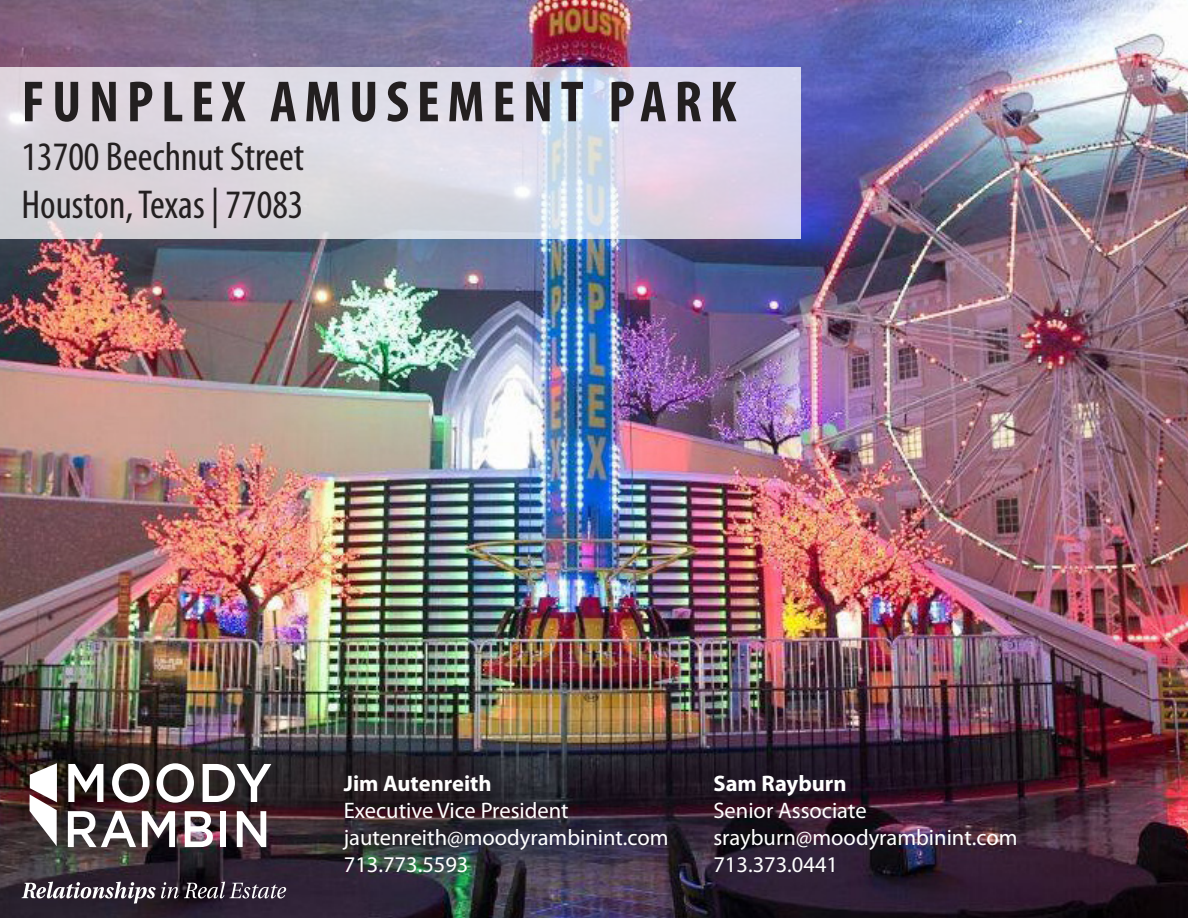
<style>
.page{position:relative;width:1188px;height:918px;background:#fff}
.page>*{position:absolute;margin:0;border:0;box-sizing:border-box;transform-origin:0 0}
.t1{font:700 condensed 58.5px "Myriad Pro";letter-spacing:.13em;color:#231f20}
.t2{font:condensed 40.5px "Myriad Pro";color:#231f20}
.t3{font:22.5px "Myriad Pro";color:#fff}
.t4{font:700 22.5px "Myriad Pro";color:#fff}
</style>
<div class="page">
<img style="left:0;top:0;width:1188px;height:918px">
<svg style="left:1px;top:67px;width:800px;height:172px;background:#dad7e3"></svg>
<svg style="left:22px;top:882px;width:264px;height:22px;background:#59515c"></svg>
<svg style="left:30px;top:763px;width:27px;height:83px"></svg>
<svg style="left:68px;top:764px;width:35px;height:38px"></svg>
<svg style="left:112px;top:763px;width:38px;height:40px"></svg>
<svg style="left:157px;top:763px;width:37px;height:40px"></svg>
<svg style="left:203px;top:764px;width:68px;height:38px"></svg>
<svg style="left:68px;top:811px;width:68px;height:36px"></svg>
<svg style="left:142px;top:811px;width:33px;height:36px"></svg>
<svg style="left:185px;top:811px;width:28px;height:36px"></svg>
<div style="left:220px;top:811px;width:6px;height:36px;background:#fff"></div>
<svg style="left:237px;top:811px;width:29px;height:36px"></svg>
<p class="t1" style="left:22px;top:65px;width:716px">FUNPLEX AMUSEMENT PARK</p>
<p class="t2" style="left:22px;top:132px;width:284px">13700 Beechnut Street</p>
<p class="t2" style="left:22px;top:181px;width:283px">Houston, Texas | 77083</p>
<p class="t4" style="left:344px;top:769px;width:149px">Jim Autenreith</p>
<p class="t3" style="left:344px;top:797px;width:226px">Executive Vice President</p>
<p class="t3" style="left:344px;top:824px;width:326px">jautenreith@moodyrambinint.com</p>
<p class="t3" style="left:344px;top:851px;width:126px">713.773.5593</p>
<p class="t4" style="left:713px;top:769px;width:135px">Sam Rayburn</p>
<p class="t3" style="left:713px;top:797px;width:155px">Senior Associate</p>
<p class="t3" style="left:713px;top:824px;width:306px">srayburn@moodyrambinint.com</p>
<p class="t3" style="left:713px;top:851px;width:126px">713.373.0441</p>
</div>
